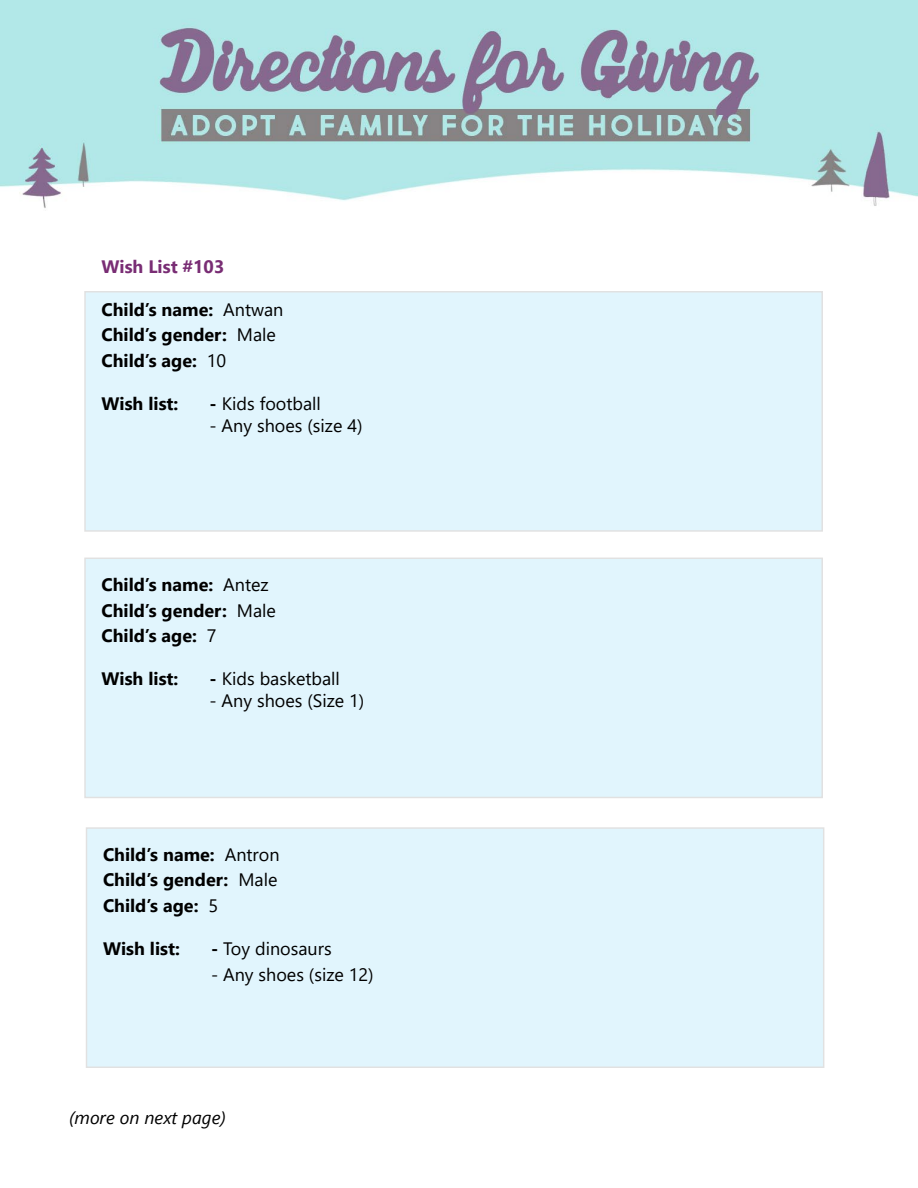
<style>
.page{position:relative;width:918px;height:1188px;background:#fff}
.page>*{position:absolute;margin:0;border:0;box-sizing:border-box;transform-origin:0 0}
.t1{font:700 18px/25.5px "Segoe UI";color:#000}
.t2{font:18px "Segoe UI";color:#000}
.t3{font:italic 18px "Segoe UI";color:#000}
.t4{font:700 18px "Segoe UI";color:#792d74}
.s1{font-weight:400}
.s2{font-weight:700}
</style>
<div class="page">
<div style="left:85px;top:292px;width:737px;height:239px;background:#e1f5fd"></div>
<img style="left:0;top:0;width:918px;height:208px">
<div style="left:85px;top:558px;width:737px;height:239px;background:#e1f5fd"></div>
<div style="left:86px;top:828px;width:738px;height:239px;background:#e1f5fd"></div>
<p class="t4" style="left:102px;top:249px;width:124px">Wish List #103</p>
<p class="t1" style="left:102px;top:295px;width:183px">Child’s name: <span class="s1">Antwan<br></span>Child’s gender: <span class="s1">Male<br></span>Child’s age: <span class="s1">10</span></p>
<p class="t1" style="left:102px;top:390px;width:78px">Wish list:</p>
<p class="t2" style="left:210px;top:387px;width:113px"><span class="s2">-</span> Kids football</p>
<p class="t2" style="left:210px;top:408px;width:154px">- Any shoes (size 4)</p>
<p class="t1" style="left:102px;top:571px;width:176px">Child’s name: <span class="s1">Antez<br></span>Child’s gender: <span class="s1">Male<br></span>Child’s age: <span class="s1">7</span></p>
<p class="t1" style="left:102px;top:665px;width:78px">Wish list:</p>
<p class="t2" style="left:210px;top:662px;width:132px"><span class="s2">-</span> Kids basketball</p>
<p class="t2" style="left:210px;top:684px;width:156px">- Any shoes (Size 1)</p>
<p class="t1" style="left:103px;top:840px;width:178px;text-align:justify">Child’s name: <span class="s1">Antron </span>Child’s gender: <span class="s1">Male </span>Child’s age: <span class="s1">5</span></p>
<p class="t1" style="left:103px;top:935px;width:78px">Wish list:</p>
<p class="t2" style="left:211px;top:932px;width:122px"><span class="s2">-</span> Toy dinosaurs</p>
<p class="t2" style="left:211px;top:957px;width:164px">- Any shoes (size 12)</p>
<p class="t3" style="left:69px;top:1100px;width:158px">(more on next page)</p>
</div>
